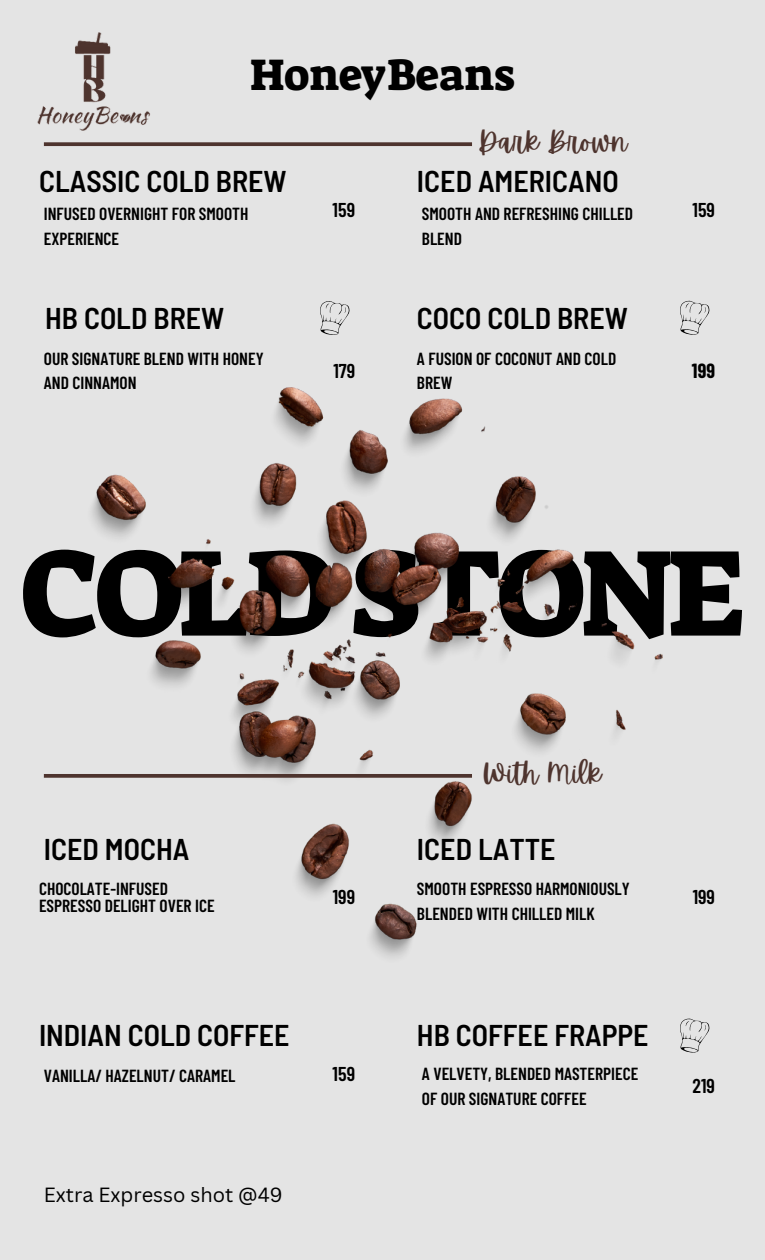
<style>
.page{position:relative;width:765px;height:1260px;background:#e4e4e4}
.page>*{position:absolute;margin:0;border:0;box-sizing:border-box;transform-origin:0 0}
.t1{font:124.75px "Suez One";letter-spacing:-.05em;color:#000}
.t2{font:45px "Suez One";color:#000}
.t3{font:600 semi-condensed 30px "Barlow";color:#000}
.t4{font:27.5px "Apricots";color:#4e342e}
.t5{font:600 20px "Barlow Condensed";color:#000}
.t6{font:20px "Canva Sans";color:#000}
.t7{font:700 20px "Barlow Condensed";color:#000}
.t8{font:600 17.5px/24.4px "Barlow Condensed";color:#000}
</style>
<div class="page">
<img style="left:37px;top:32px;width:150px;height:115px">
<img style="left:92px;top:387px;width:570px;height:570px">
<svg style="left:44px;top:142px;width:428px;height:4px;background:#59413b"></svg>
<svg style="left:44px;top:774px;width:428px;height:4px;background:#573f39"></svg>
<svg style="left:680px;top:1018px;width:30px;height:35px"></svg>
<svg style="left:320px;top:301px;width:30px;height:34px"></svg>
<svg style="left:680px;top:300px;width:30px;height:35px"></svg>
<p class="t2" style="left:250px;top:46px;width:266px">HoneyBeans</p>
<p class="t4" style="left:478px;top:126px;width:151px">Dark Brown</p>
<p class="t3" style="left:39px;top:162px;width:249px">CLASSIC COLD BREW</p>
<p class="t3" style="left:417px;top:162px;width:203px">ICED AMERICANO</p>
<p class="t8" style="left:44px;top:201px;width:206px">INFUSED OVERNIGHT FOR SMOOTH<br>EXPERIENCE</p>
<p class="t5" style="left:333px;top:197px;width:24px">159</p>
<p class="t8" style="left:422px;top:201px;width:213px">SMOOTH AND REFRESHING CHILLED<br>BLEND</p>
<p class="t5" style="left:693px;top:197px;width:24px">159</p>
<p class="t3" style="left:45px;top:299px;width:181px">HB COLD BREW</p>
<p class="t3" style="left:417px;top:299px;width:212px">COCO COLD BREW</p>
<p class="t8" style="left:44px;top:346px;width:221px">OUR SIGNATURE BLEND WITH HONEY<br>AND CINNAMON</p>
<p class="t5" style="left:333px;top:358px;width:23px">179</p>
<p class="t8" style="left:417px;top:346px;width:201px">A FUSION OF COCONUT AND COLD<br>BREW</p>
<p class="t7" style="left:692px;top:358px;width:25px">199</p>
<p class="t1" style="left:20px;top:512px;width:727px">COLD STONE</p>
<p class="t4" style="left:482px;top:757px;width:120px">With Milk</p>
<p class="t3" style="left:44px;top:830px;width:147px">ICED MOCHA</p>
<p class="t3" style="left:417px;top:830px;width:140px">ICED LATTE</p>
<p class="t8" style="left:39px;top:876px;width:130px">CHOCOLATE-INFUSED</p>
<p class="t8" style="left:39px;top:893px;width:177px">ESPRESSO DELIGHT OVER ICE</p>
<p class="t5" style="left:333px;top:884px;width:24px">199</p>
<p class="t8" style="left:417px;top:876px;width:214px">SMOOTH ESPRESSO HARMONIOUSLY<br>BLENDED WITH CHILLED MILK</p>
<p class="t5" style="left:693px;top:884px;width:24px">199</p>
<p class="t3" style="left:39px;top:1016px;width:252px">INDIAN COLD COFFEE</p>
<p class="t3" style="left:417px;top:1016px;width:233px">HB COFFEE FRAPPE</p>
<p class="t8" style="left:44px;top:1063px;width:193px">VANILLA/ HAZELNUT/ CARAMEL</p>
<p class="t5" style="left:333px;top:1061px;width:24px">159</p>
<p class="t8" style="left:422px;top:1061px;width:218px">A VELVETY, BLENDED MASTERPIECE<br>OF OUR SIGNATURE COFFEE</p>
<p class="t5" style="left:693px;top:1073px;width:24px">219</p>
<p class="t6" style="left:44px;top:1181px;width:240px">Extra Expresso shot @49</p>
</div>
